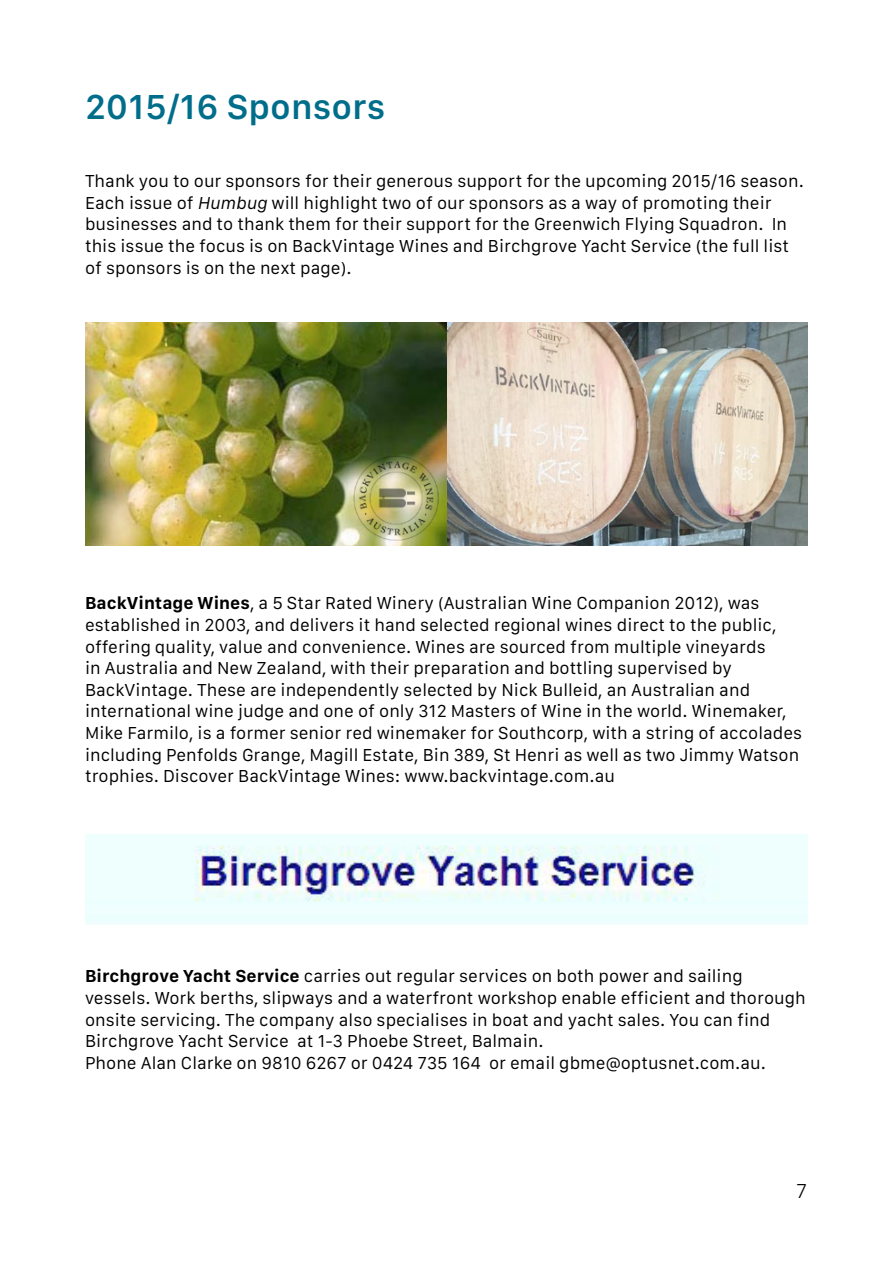
<style>
.page{position:relative;width:893px;height:1263px;background:#fff}
.page>*{position:absolute;margin:0;border:0;box-sizing:border-box;transform-origin:0 0}
.t1{font:600 36px "San Francisco Text";color:#006e8a}
.t2{font:300 21px "San Francisco Text";color:#000}
.t3{font:18px/21.6px "San Francisco Text";color:#000}
.s1{font-style:italic}
.s2{font-weight:700}
</style>
<div class="page">
<img style="left:85px;top:834px;width:723px;height:91px">
<img style="left:85px;top:323px;width:723px;height:222px">
<img style="left:347px;top:449px;width:99px;height:96px">
<h1 class="t1" style="left:85px;top:84px;width:302px">2015/16 Sponsors</h1>
<p class="t3" style="left:85px;top:170px;width:720px">Thank you to our sponsors for their generous support for the upcoming 2015/16 season.<br>Each issue of <span class="s1">Humbug</span> will highlight two of our sponsors as a way of promoting their businesses and to thank them for their support for the Greenwich Flying Squadron. In this issue the focus is on BackVintage Wines and Birchgrove Yacht Service (the full list of sponsors is on the next page).</p>
<p class="t3" style="left:85px;top:592px;width:719px"><span class="s2">BackVintage Wines</span>, a 5 Star Rated Winery (Australian Wine Companion 2012), was established in 2003, and delivers it hand selected regional wines direct to the public, offering quality, value and convenience. Wines are sourced from multiple vineyards<br>in Australia and New Zealand, with their preparation and bottling supervised by BackVintage. These are independently selected by Nick Bulleid, an Australian and international wine judge and one of only 312 Masters of Wine in the world. Winemaker, Mike Farmilo, is a former senior red winemaker for Southcorp, with a string of accolades including Penfolds Grange, Magill Estate, Bin 389, St Henri as well as two Jimmy Watson trophies. Discover BackVintage Wines: www.backvintage.com.au</p>
<p class="t3" style="left:85px;top:965px;width:722px"><span class="s2">Birchgrove Yacht Service</span> carries out regular services on both power and sailing vessels. Work berths, slipways and a waterfront workshop enable efficient and thorough onsite servicing. The company also specialises in boat and yacht sales. You can find Birchgrove Yacht Service at 1-3 Phoebe Street, Balmain.<br>Phone Alan Clarke on 9810 6267 or 0424 735 164 or email gbme@optusnet.com.au.</p>
<p class="t2" style="left:796px;top:1177px;width:12px">7</p>
</div>
